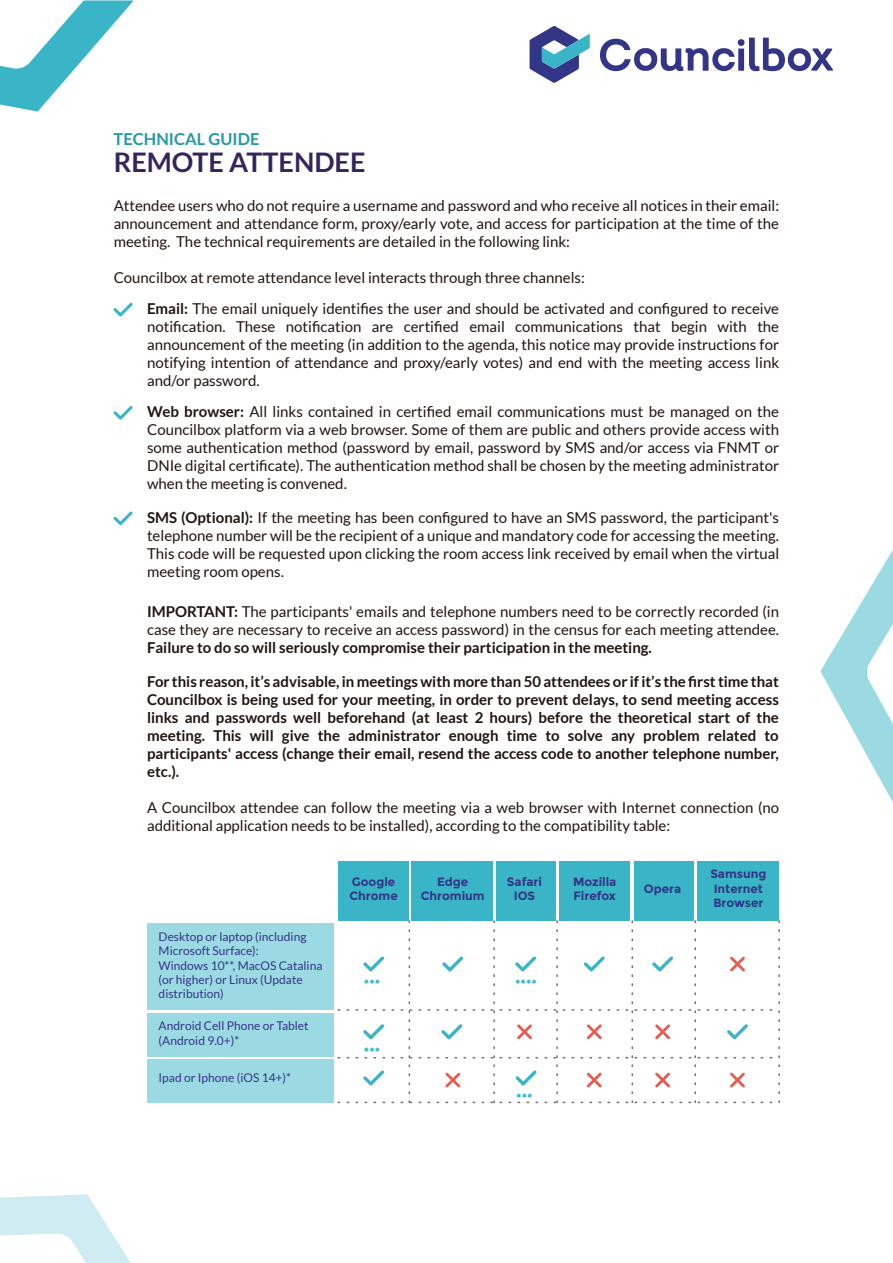
<style>
.page{position:relative;width:893px;height:1263px;background:#fff}
.page>*{position:absolute;margin:0;border:0;box-sizing:border-box;transform-origin:0 0}
.t1{font:700 27px "Lato";color:#34265b}
.t2{font:700 16.5px "Lato";color:#229aa4}
.t3{font:15px/18px "Lato";color:#1f1410;text-align:justify}
.t4{font:700 15px/18px "Lato";color:#1f1410;text-align:justify}
.t5{font:12px/14.4px "Lato";color:#333586}
.t6{font:700 12px/14.4px "Montserrat";color:#333586}
.t7{font:700 12px "Montserrat";color:#3ab5c7}
.s1{font-weight:700}
</style>
<div class="page">
<svg style="left:820px;top:550px;width:73px;height:253px"></svg>
<svg style="left:0;top:0;width:134px;height:112px"></svg>
<svg style="left:0;top:1194px;width:131px;height:69px"></svg>
<svg style="left:600px;top:38px;width:233px;height:33px"></svg>
<svg style="left:530px;top:26px;width:60px;height:57px"></svg>
<svg style="left:114px;top:303px;width:19px;height:13px"></svg>
<svg style="left:114px;top:406px;width:19px;height:14px"></svg>
<svg style="left:114px;top:511px;width:19px;height:14px"></svg>
<div style="left:338px;top:861px;width:70px;height:60px;background:#3ab5c7"></div>
<div style="left:147px;top:923px;width:186px;height:87px;background:#9cdae3"></div>
<div style="left:147px;top:1013px;width:186px;height:43px;background:#9cdae3"></div>
<div style="left:147px;top:1059px;width:186px;height:43px;background:#9cdae3"></div>
<svg style="left:338px;top:921px;width:442px;height:182px"></svg>
<div style="left:559px;top:861px;width:70px;height:60px;background:#3ab5c7"></div>
<div style="left:496px;top:861px;width:60px;height:60px;background:#3ab5c7"></div>
<div style="left:634px;top:861px;width:60px;height:60px;background:#3ab5c7"></div>
<div style="left:411px;top:861px;width:82px;height:60px;background:#3ab5c7"></div>
<div style="left:697px;top:861px;width:81px;height:60px;background:#3ab5c7"></div>
<p class="t2" style="left:114px;top:129px;width:147px">TECHNICAL GUIDE</p>
<h1 class="t1" style="left:114px;top:147px;width:253px">REMOTE ATTENDEE</h1>
<p class="t3" style="left:114px;top:197px;width:667px">Attendee users who do not require a username and password and who receive all notices in their email: announcement and attendance form, proxy/early vote, and access for participation at the time of the meeting. The technical requirements are detailed in the following link:</p>
<p class="t3" style="left:147px;top:262px;width:634px;line-height:30.9px;text-indent:-33px">Councilbox at remote attendance level interacts through three channels:<br><span class="s1">Email:</span> The email uniquely identifies the user and should be activated and configured to receive</p>
<p class="t3" style="left:147px;top:317px;width:634px">notification. These notification are certified email communications that begin with the announcement of the meeting (in addition to the agenda, this notice may provide instructions for notifying intention of attendance and proxy/early votes) and end with the meeting access link and/or password.</p>
<p class="t3" style="left:147px;top:403px;width:634px"><span class="s1">Web browser:</span> All links contained in certified email communications must be managed on the Councilbox platform via a web browser. Some of them are public and others provide access with some authentication method (password by email, password by SMS and/or access via FNMT or DNIe digital certificate). The authentication method shall be chosen by the meeting administrator when the meeting is convened.</p>
<p class="t3" style="left:147px;top:508px;width:634px"><span class="s1">SMS (Optional):</span> If the meeting has been configured to have an SMS password, the participant's telephone number will be the recipient of a unique and mandatory code for accessing the meeting.<br>This code will be requested upon clicking the room access link received by email when the virtual meeting room opens.</p>
<p class="t3" style="left:147px;top:602px;width:634px"><span class="s1">IMPORTANT:</span> The participants' emails and telephone numbers need to be correctly recorded (in case they are necessary to receive an access password) in the census for each meeting attendee.</p>
<p class="t4" style="left:147px;top:638px;width:506px">Failure to do so will seriously compromise their participation in the meeting.</p>
<p class="t4" style="left:147px;top:672px;width:633px">For this reason, it’s advisable, in meetings with more than 50 attendees or if it’s the first time that Councilbox is being used for your meeting, in order to prevent delays, to send meeting access links and passwords well beforehand (at least 2 hours) before the theoretical start of the meeting. This will give the administrator enough time to solve any problem related to participants' access (change their email, resend the access code to another telephone number, etc.).</p>
<p class="t3" style="left:147px;top:798px;width:634px">A Councilbox attendee can follow the meeting via a web browser with Internet connection (no additional application needs to be installed), according to the compatibility table:</p>
<p class="t5" style="left:159px;top:929px;width:165px">Desktop or laptop (including<br>Microsoft Surface):<br>Windows 10**, MacOS Catalina (or higher) or Linux (Update distribution)</p>
<p class="t5" style="left:159px;top:1019px;width:152px">Android Cell Phone or Tablet (Android 9.0+)*</p>
<p class="t5" style="left:159px;top:1071px;width:134px">Ipad or Iphone (iOS 14+)*</p>
<p class="t6" style="left:349px;top:874px;width:50px">Google<br>Chrome</p>
<p class="t6" style="left:421px;top:874px;width:65px;text-align:center">Edge<br>Chromium</p>
<p class="t6" style="left:710px;top:867px;width:58px">Samsung<br>Internet<br>Browser</p>
<p class="t6" style="left:507px;top:874px;width:37px;text-align:center">Safari<br>IOS</p>
<p class="t6" style="left:644px;top:881px;width:39px">Opera</p>
<p class="t6" style="left:573px;top:874px;width:45px">Mozilla<br>Firefox</p>
<p class="t7" style="left:364px;top:977px;width:18px">***</p>
<p class="t7" style="left:515px;top:977px;width:23px">****</p>
<p class="t7" style="left:364px;top:1044px;width:18px">***</p>
<p class="t7" style="left:516px;top:1091px;width:18px">***</p>
</div>
